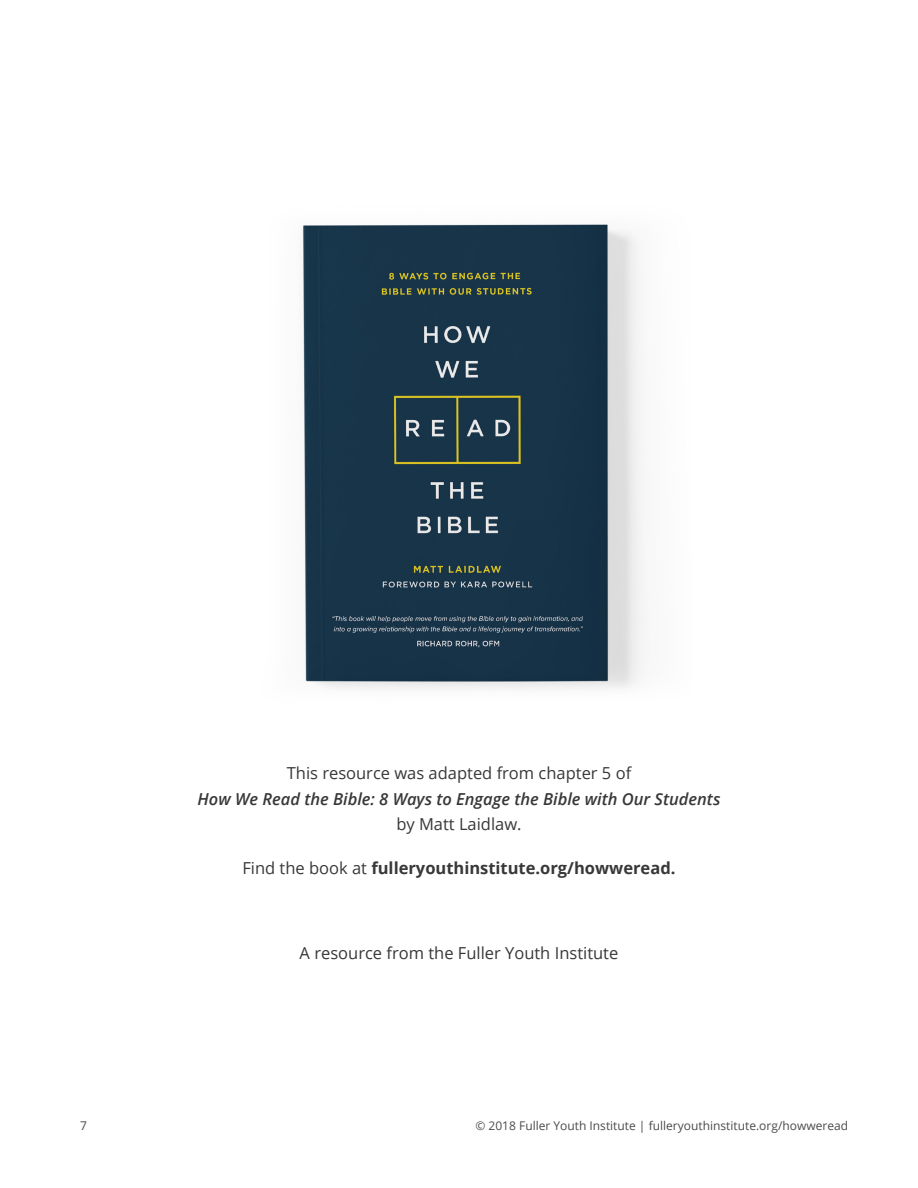
<style>
.page{position:relative;width:918px;height:1188px;background:#fff}
.page>*{position:absolute;margin:0;border:0;box-sizing:border-box;transform-origin:0 0}
.t1{font:italic 600 16.5px/25.5px "Open Sans";color:#383839;text-align:center}
.t2{font:700 16.5px "Open Sans";color:#383839}
.t3{font:16.5px "Open Sans";color:#383839}
.t4{font:12px "Open Sans";color:#4b4b4b}
.s1{font-weight:400;font-style:normal}
.s2{font-weight:400}
</style>
<div class="page">
<img style="left:302px;top:224px;width:343px;height:465px">
<p class="t1" style="left:198px;top:760px;width:524px"><span class="s1">This resource was adapted from chapter 5 of<br></span>How We Read the Bible: 8 Ways to Engage the Bible with Our Students <span class="s1">by Matt Laidlaw.</span></p>
<p class="t2" style="left:242px;top:856px;width:435px"><span class="s2">Find the book at</span> fulleryouthinstitute.org/howweread.</p>
<p class="t3" style="left:300px;top:942px;width:320px">A resource from the Fuller Youth Institute</p>
<p class="t4" style="left:80px;top:1117px;width:8px">7</p>
<p class="t4" style="left:475px;top:1117px;width:374px">© 2018 Fuller Youth Institute | fulleryouthinstitute.org/howweread</p>
</div>
